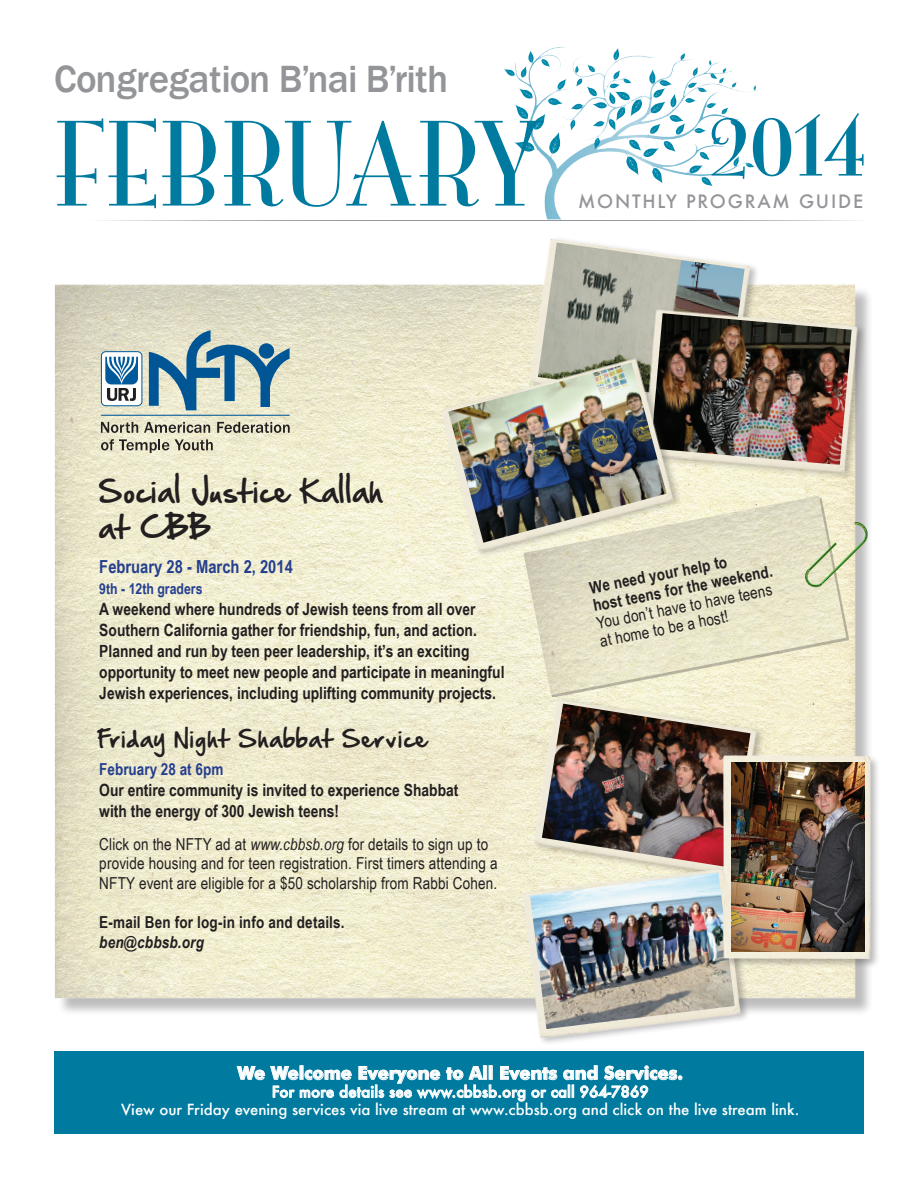
<style>
.page{position:relative;width:918px;height:1188px;background:#fff}
.page>*{position:absolute;margin:0;border:0;box-sizing:border-box;transform-origin:0 0}
.t1{font:107.25px "Mona Lisa Solid ITCTT";letter-spacing:.02em;color:#007b9f}
.t2{font:96px "Mona Lisa Solid ITCTT";color:#007b9f}
.t3{font:500 39px "Franklin Gothic";letter-spacing:-.015em;color:#939598}
.t4{font:27px/36px "Hand Of Sean";letter-spacing:.07em;color:#231f20}
.t5{font:21px "Hand Of Sean";letter-spacing:.09em;color:#231f20}
.t6{font:700 18px "Futura BT";color:#fff}
.t7{font:700 18px "Arial Narrow";color:#253f8e}
.t8{font:500 18px "Futura";letter-spacing:.1em;color:#939598}
.t9{font:700 16.8px/21px "Arial Narrow";color:#231f20}
.t10{font:16.5px/19.5px "Arial Narrow";letter-spacing:.01em;color:#231f20}
.t11{font:700 16.5px/18px "Arial Narrow";letter-spacing:.01em;color:#231f20}
.t12{font:700 16.5px "Arial Narrow";color:#253f8e}
.t13{font:italic 700 16.5px "Arial Narrow";letter-spacing:.01em;color:#231f20}
.t14{font:500 15px/17.2px "Futura";color:#fff;text-align:center}
.t15{font:700 15px "Arial Narrow";color:#253f8e}
.s1{font-style:italic}
</style>
<div class="page">
<img style="left:504px;top:47px;width:255px;height:173px">
<hr style="left:71px;top:220px;width:793px;height:1px;background:#939598">
<div style="left:54px;top:1052px;width:810px;height:82px;background:#007b9f"></div>
<svg style="left:237px;top:1065px;width:446px;height:37px"></svg>
<img style="left:54px;top:284px;width:816px;height:728px">
<hr style="left:101px;top:415px;width:189px;height:1px;background:#00599b">
<svg style="left:101px;top:422px;width:37px;height:11px"></svg>
<svg style="left:144px;top:422px;width:66px;height:11px"></svg>
<svg style="left:217px;top:422px;width:73px;height:11px"></svg>
<svg style="left:101px;top:439px;width:112px;height:14px;background:#b4b19d"></svg>
<svg style="left:149px;top:330px;width:141px;height:80px;background:#98b3b8"></svg>
<div style="left:259px;top:343px;width:15px;height:16px;background:#005595;border-radius:50%"></div>
<div style="left:101px;top:352px;width:41px;height:54px;background:#fff;border-radius:4px"></div>
<div style="left:101px;top:351px;width:41px;height:55px;border:1px solid #00599b;border-radius:4px"></div>
<svg style="left:105px;top:357px;width:33px;height:44px"></svg>
<img style="left:524px;top:496px;width:322px;height:199px">
<img style="left:523px;top:238px;width:235px;height:111px">
<img style="left:538px;top:243px;width:207px;height:106px">
<img style="left:527px;top:690px;width:237px;height:170px">
<img style="left:542px;top:704px;width:209px;height:156px">
<img style="left:515px;top:860px;width:233px;height:183px">
<img style="left:530px;top:872px;width:205px;height:157px">
<div style="left:641px;top:306px;width:225px;height:175px;background:#231f20;opacity:.3"></div>
<img style="left:636px;top:301px;width:228px;height:176px">
<img style="left:651px;top:313px;width:201px;height:152px">
<img style="left:432px;top:349px;width:249px;height:208px">
<img style="left:448px;top:363px;width:219px;height:180px">
<div style="left:721px;top:754px;width:159px;height:214px;background:#231f20;opacity:.3"></div>
<img style="left:718px;top:751px;width:158px;height:215px">
<img style="left:731px;top:762px;width:134px;height:190px">
<svg style="left:802px;top:522px;width:68px;height:68px;background:#d7d9be"></svg>
<h3 class="t3" style="left:54px;top:55px;width:396px">Congregation B’nai B’rith</h3>
<h1 class="t1" style="left:54px;top:103px;width:489px">FEBRUARY</h1>
<h2 class="t2" style="left:709px;top:84px;width:159px">2014</h2>
<p class="t8" style="left:578px;top:189px;width:287px">Monthly Program Guide</p>
<h3 class="t4" style="left:99px;top:474px;width:284px">Social Justice Kallah at CBB</h3>
<p class="t7" style="left:99px;top:553px;width:195px">February 28 - March 2, 2014</p>
<p class="t15" style="left:99px;top:577px;width:105px">9th - 12th graders</p>
<p class="t9" style="left:99px;top:598px;width:407px">A weekend where hundreds of Jewish teens from all over Southern California gather for friendship, fun, and action.<br>Planned and run by teen peer leadership, it’s an exciting opportunity to meet new people and participate in meaningful Jewish experiences, including uplifting community projects.</p>
<p class="t5" style="left:99px;top:720px;width:329px">Friday Night Shabbat Service</p>
<p class="t12" style="left:99px;top:756px;width:126px">February 28 at 6pm</p>
<p class="t9" style="left:99px;top:778px;width:361px">Our entire community is invited to experience Shabbat with the energy of 300 Jewish teens!</p>
<p class="t10" style="left:99px;top:833px;width:400px">Click on the NFTY ad at <span class="s1">www.cbbsb.org</span> for details to sign up to provide housing and for teen registration. First timers attending a<br>NFTY event are eligible for a $50 scholarship from Rabbi Cohen.</p>
<p class="t11" style="left:99px;top:913px;width:247px">E-mail Ben for log-in info and details.</p>
<p class="t13" style="left:99px;top:930px;width:106px">ben@cbbsb.org</p>
<p class="t11" style="left:588px;top:578px;width:184px;rotate:-11deg">We need your help to<br>host teens for the weekend.</p>
<p class="t10" style="left:595px;top:614px;width:180px;line-height:18px;rotate:-11deg">You don’t have to have teens at home to be a host!</p>
<p class="t6" style="left:237px;top:1062px;width:447px">We Welcome Everyone to All Events and Services.</p>
<p class="t14" style="left:121px;top:1083px;width:680px">For more details see www.cbbsb.org or call 964-7869<br>View our Friday evening services via live stream at www.cbbsb.org and click on the live stream link.</p>
</div>
